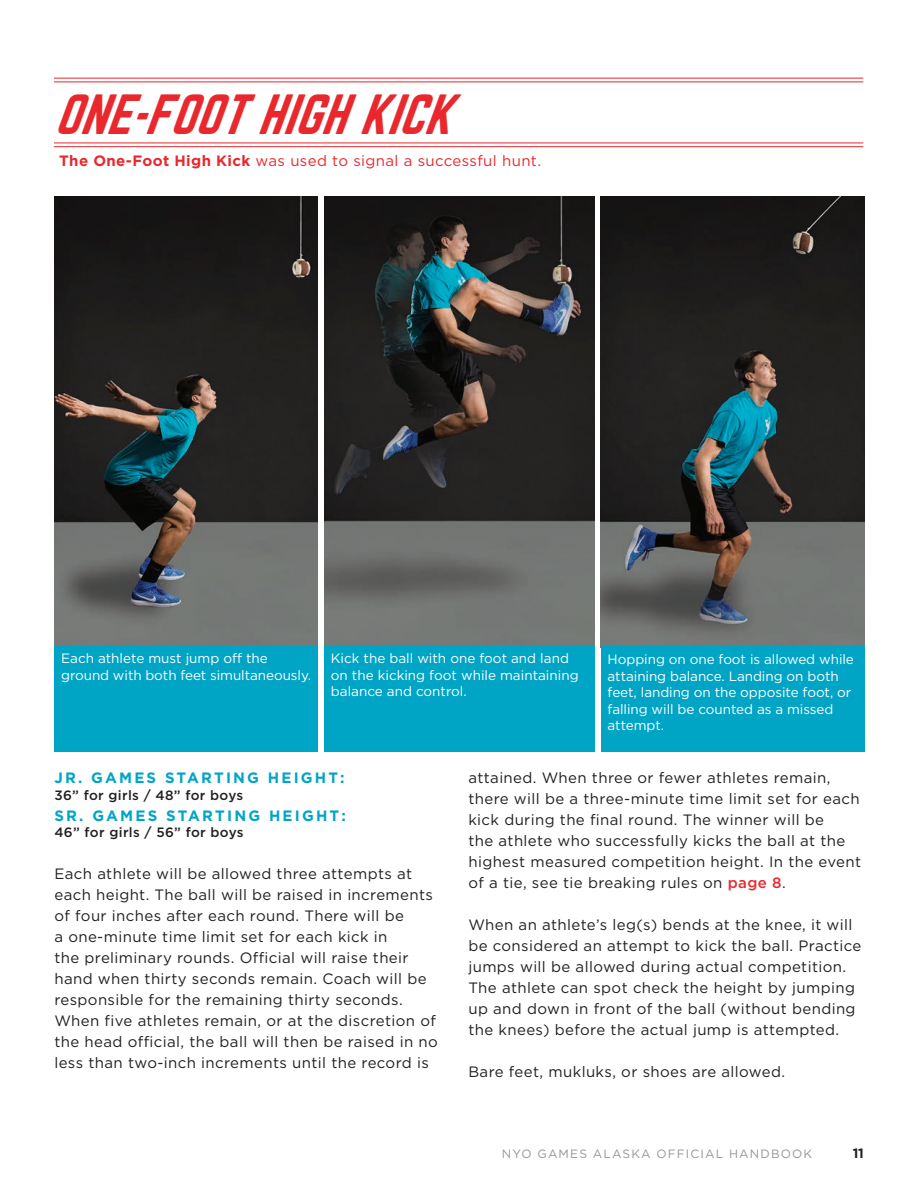
<style>
.page{position:relative;width:918px;height:1188px;background:#fff}
.page>*{position:absolute;margin:0;border:0;box-sizing:border-box;transform-origin:0 0}
.t1{font:italic 49.5px "Norwester";color:#e9282d}
.BODY_description_EVENT_2016{font:15px/21px "Gotham";letter-spacing:.025em;color:#231f20}
.t2{font:15px "Gotham";letter-spacing:.025em;color:#e9282d}
.BODY_description_EVENT_2016-2{font:700 15px "Gotham";letter-spacing:.145em;color:#00a5c6}
.BODY_description_EVENT_2016-3{font:13.5px/16.5px "Gotham";letter-spacing:-.005em;color:#fff}
.BODY_description_EVENT_2016-4{font:500 13.5px "Gotham";letter-spacing:.025em;color:#231f20}
.t3{font:700 13.5px "Gotham";color:#231f20}
.t4{font:12px "Gotham";letter-spacing:.095em;color:#939598}
.s1{font-weight:700}
.s2{font-weight:500;color:#e9282d}
</style>
<div class="page">
<img style="left:54px;top:197px;width:264px;height:449px">
<img style="left:601px;top:197px;width:263px;height:450px">
<img style="left:324px;top:197px;width:270px;height:449px">
<div style="left:54px;top:646px;width:264px;height:106px;background:#00a5c6"></div>
<div style="left:324px;top:646px;width:270px;height:105px;background:#00a5c6"></div>
<div style="left:601px;top:647px;width:263px;height:105px;background:#00a5c6"></div>
<hr style="left:54px;top:143px;width:809px;height:1px;background:#e9282d">
<hr style="left:54px;top:146px;width:809px;height:1px;background:#e9282d">
<hr style="left:54px;top:78px;width:809px;height:1px;background:#e9282d">
<hr style="left:54px;top:82px;width:809px;height:1px;background:#e9282d">
<p class="t1" style="left:54px;top:90px;width:416px">ONE-FOOTHIGHKICK</p>
<p class="t2" style="left:59px;top:152px;width:483px"><span class="s1">The One-Foot High Kick</span> was used to signal a successful hunt.</p>
<p class="BODY_description_EVENT_2016-3" style="left:61px;top:650px;width:252px">Each athlete must jump off the ground with both feet simultaneously.</p>
<p class="BODY_description_EVENT_2016-3" style="left:331px;top:650px;width:249px">Kick the ball with one foot and land on the kicking foot while maintaining balance and control.</p>
<p class="BODY_description_EVENT_2016-3" style="left:608px;top:651px;width:248px">Hopping on one foot is allowed while attaining balance. Landing on both feet, landing on the opposite foot, or falling will be counted as a missed attempt.</p>
<p class="BODY_description_EVENT_2016-2" style="left:54px;top:768px;width:292px">JR. GAMES STARTING HEIGHT:</p>
<p class="BODY_description_EVENT_2016-4" style="left:54px;top:786px;width:190px">36” for girls / 48” for boys</p>
<p class="BODY_description_EVENT_2016-2" style="left:54px;top:806px;width:293px">SR. GAMES STARTING HEIGHT:</p>
<p class="BODY_description_EVENT_2016-4" style="left:54px;top:824px;width:191px">46” for girls / 56” for boys</p>
<p class="BODY_description_EVENT_2016" style="left:54px;top:863px;width:385px">Each athlete will be allowed three attempts at each height. The ball will be raised in increments of four inches after each round. There will be<br>a one-minute time limit set for each kick in<br>the preliminary rounds. Official will raise their hand when thirty seconds remain. Coach will be responsible for the remaining thirty seconds.<br>When five athletes remain, or at the discretion of the head official, the ball will then be raised in no less than two-inch increments until the record is</p>
<p class="BODY_description_EVENT_2016" style="left:468px;top:767px;width:394px">attained. When three or fewer athletes remain, there will be a three-minute time limit set for each kick during the final round. The winner will be<br>the athlete who successfully kicks the ball at the highest measured competition height. In the event of a tie, see tie breaking rules on <span class="s2">page 8</span>.</p>
<p class="BODY_description_EVENT_2016" style="left:468px;top:914px;width:394px">When an athlete’s leg(s) bends at the knee, it will be considered an attempt to kick the ball. Practice jumps will be allowed during actual competition.<br>The athlete can spot check the height by jumping up and down in front of the ball (without bending the knees) before the actual jump is attempted.</p>
<p class="BODY_description_EVENT_2016" style="left:468px;top:1061px;width:318px">Bare feet, mukluks, or shoes are allowed.</p>
<p class="t4" style="left:502px;top:1146px;width:312px">NYO GAMES ALASKA OFFICIAL HANDBOOK</p>
<p class="t3" style="left:853px;top:1145px;width:13px">11</p>
</div>
